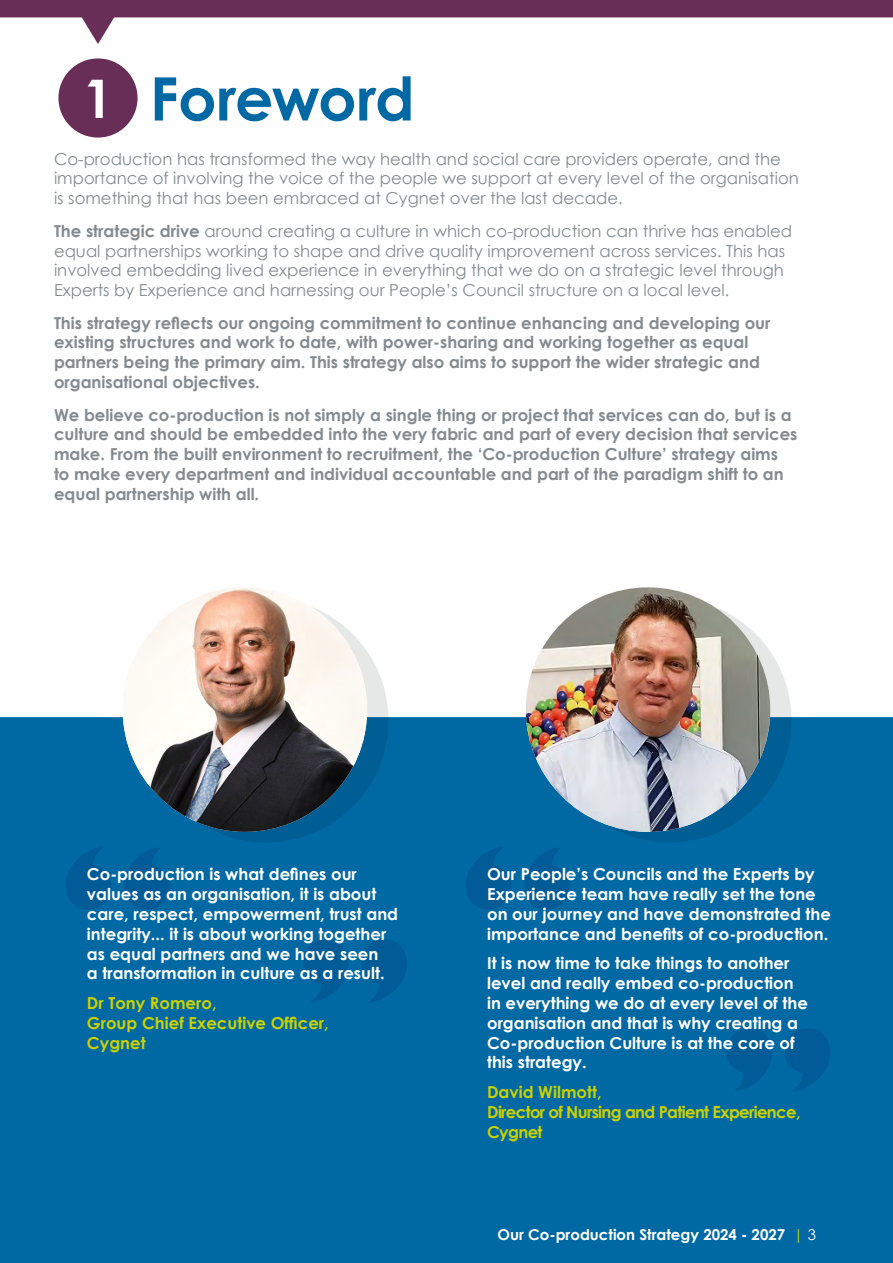
<style>
.page{position:relative;width:893px;height:1263px;background:#fff}
.page>*{position:absolute;margin:0;border:0;box-sizing:border-box;transform-origin:0 0}
.t1{font:700 60px "Century Gothic";letter-spacing:-.025em;color:#0068a3}
.t2{font:700 16.5px/19.8px "Century Gothic";color:#848a8e}
.t3{font:16.5px/19.8px "Century Gothic";color:#848a8e}
.t4{font:700 16.5px/19.8px "Century Gothic";color:#fff}
.t5{font:700 16.5px/19.8px "Century Gothic";letter-spacing:-.04em;color:#cad200}
.t6{font:700 16.5px/19.8px "Century Gothic";color:#cad200}
.t7{font:700 15px "Century Gothic";color:#fff}
.s1{font-size:53.25px;color:#fff}
.s2{font-weight:700}
.s3{font-weight:400;color:#cad200}
.s4{font-weight:400}
</style>
<div class="page">
<div style="left:0;top:717px;width:893px;height:546px;background:#0068a3"></div>
<svg style="left:0;top:0;width:893px;height:44px"></svg>
<div style="left:56px;top:56px;width:84px;height:84px;background:#682e57;border-radius:50%"></div>
<div style="left:54px;top:54px;width:88px;height:88px;border:4px solid #fff;border-radius:50%"></div>
<svg style="left:65px;top:846px;width:47px;height:64px;background:#005f9b"></svg>
<svg style="left:123px;top:846px;width:47px;height:64px;background:#005f9b"></svg>
<svg style="left:361px;top:939px;width:47px;height:63px;background:#005f9b"></svg>
<svg style="left:303px;top:939px;width:47px;height:63px;background:#005f9b"></svg>
<svg style="left:465px;top:846px;width:47px;height:64px;background:#005f9b"></svg>
<svg style="left:523px;top:846px;width:47px;height:64px;background:#005f9b"></svg>
<svg style="left:784px;top:1028px;width:47px;height:63px;background:#005f9b"></svg>
<svg style="left:726px;top:1027px;width:47px;height:64px;background:#005f9b"></svg>
<svg style="left:144px;top:598px;width:244px;height:244px;background:#4285ac"></svg>
<svg style="left:547px;top:598px;width:245px;height:244px;background:#4487ac"></svg>
<img style="left:123px;top:587px;width:244px;height:245px;border-radius:122px">
<img style="left:526px;top:587px;width:244px;height:245px;border-radius:122px">
<h1 class="t1" style="left:83px;top:53px;width:333px"><span class="s1">1</span> Foreword</h1>
<p class="t3" style="left:54px;top:148px;width:746px">Co-production has transformed the way health and social care providers operate, and the importance of involving the voice of the people we support at every level of the organisation is something that has been embraced at Cygnet over the last decade.</p>
<p class="t3" style="left:54px;top:221px;width:740px"><span class="s2">The strategic drive</span> around creating a culture in which co-production can thrive has enabled equal partnerships working to shape and drive quality improvement across services. This has involved embedding lived experience in everything that we do on a strategic level through Experts by Experience and harnessing our People’s Council structure on a local level.</p>
<p class="t2" style="left:54px;top:312px;width:718px">This strategy reflects our ongoing commitment to continue enhancing and developing our existing structures and work to date, with power-sharing and working together as equal partners being the primary aim. This strategy also aims to support the wider strategic and organisational objectives.</p>
<p class="t2" style="left:54px;top:404px;width:745px">We believe co-production is not simply a single thing or project that services can do, but is a culture and should be embedded into the very fabric and part of every decision that services make. From the built environment to recruitment, the ‘Co-production Culture’ strategy aims to make every department and individual accountable and part of the paradigm shift to an equal partnership with all.</p>
<p class="t4" style="left:87px;top:864px;width:313px">Co-production is what defines our values as an organisation, it is about care, respect, empowerment, trust and integrity... it is about working together as equal partners and we have seen<br>a transformation in culture as a result.</p>
<p class="t6" style="left:87px;top:992px;width:243px">Dr Tony Romero,<br>Group Chief Executive Officer,<br>Cygnet</p>
<p class="t4" style="left:487px;top:864px;width:345px">Our People’s Councils and the Experts by Experience team have really set the tone on our journey and have demonstrated the importance and benefits of co-production.</p>
<p class="t4" style="left:487px;top:953px;width:322px">It is now time to take things to another level and really embed co-production in everything we do at every level of the organisation and that is why creating a Co-production Culture is at the core of this strategy.</p>
<p class="t5" style="left:487px;top:1081px;width:315px">David Wilmott,<br>Director of Nursing and Patient Experience,<br>Cygnet</p>
<p class="t7" style="left:497px;top:1223px;width:320px">Our Co-production Strategy 2024 - 2027 <span class="s3">|</span> <span class="s4">3</span></p>
</div>
